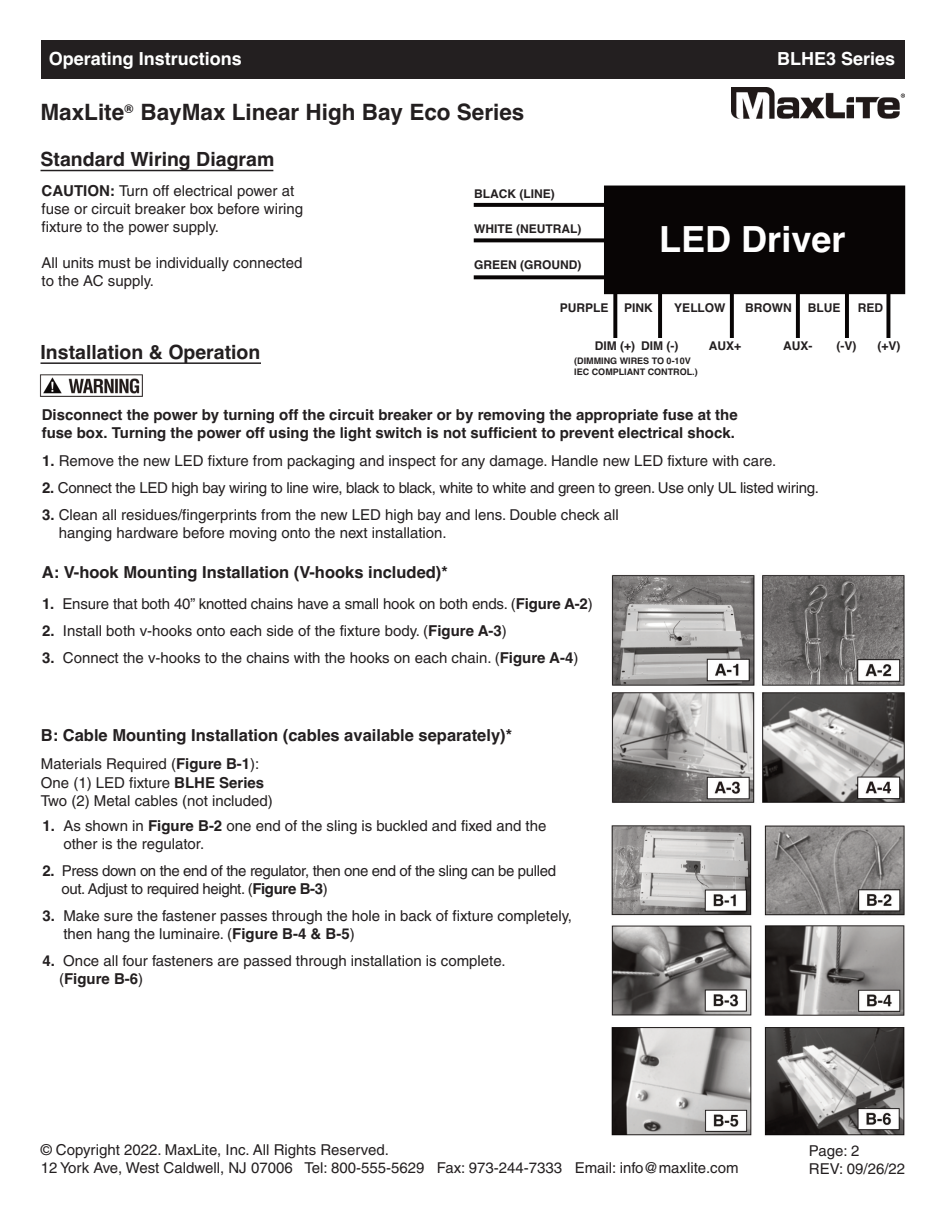
<style>
.page{position:relative;width:945px;height:1215px;background:#fff}
.page>*{position:absolute;margin:0;border:0;box-sizing:border-box;transform-origin:0 0}
.t1{font:700 36px "Helvetica";color:#fff}
.t2{font:700 22.5px "Helvetica";color:#231f20}
.t3{font:700 19.5px "Helvetica";color:#231f20}
.t4{font:700 18px "Helvetica";color:#fff}
.t5{font:700 16.5px "Helvetica";color:#231f20}
.t6{font:15px/18px "Helvetica";color:#231f20}
.t7{font:700 15px/18px "Helvetica";color:#231f20}
.t8{font:15px/18px "Helvetica";letter-spacing:-.025em;color:#231f20}
.t9{font:15px "Helvetica";letter-spacing:-.02em;color:#231f20}
.t10{font:700 12px "Helvetica";color:#231f20}
.t11{font:700 9px/10.8px "Helvetica";color:#231f20}
.s1{font-weight:700}
</style>
<div class="page">
<hr style="left:41px;top:362px;width:220px;height:2px;background:#231f20">
<img style="left:40px;top:374px;width:103px;height:23px">
<img style="left:611px;top:574px;width:294px;height:229px">
<img style="left:611px;top:825px;width:294px;height:311px">
<div style="left:41px;top:40px;width:864px;height:39px;background:#231f20"></div>
<img style="left:732px;top:87px;width:173px;height:32px">
<hr style="left:41px;top:170px;width:232px;height:1px;background:#231f20">
<img style="left:473px;top:185px;width:433px;height:153px">
<p class="t4" style="left:49px;top:49px;width:195px">Operating Instructions</p>
<p class="t4" style="left:777px;top:49px;width:120px">BLHE3 Series</p>
<h2 class="t2" style="left:40px;top:99px;width:485px">MaxLite BayMax Linear High Bay Eco Series</h2>
<p class="t10" style="left:125px;top:102px;width:10px">®</p>
<h3 class="t3" style="left:40px;top:148px;width:235px">Standard Wiring Diagram</h3>
<p class="t6" style="left:42px;top:183px;width:263px"><span class="s1">CAUTION:</span> Turn off electrical power at fuse or circuit breaker box before wiring fixture to the power supply.</p>
<p class="t6" style="left:42px;top:255px;width:262px">All units must be individually connected to the AC supply.</p>
<p class="t10" style="left:474px;top:186px;width:82px">BLACK (LINE)</p>
<p class="t10" style="left:474px;top:221px;width:109px">WHITE (NEUTRAL)</p>
<p class="t10" style="left:474px;top:258px;width:109px">GREEN (GROUND)</p>
<h1 class="t1" style="left:659px;top:218px;width:188px">LED Driver</h1>
<h3 class="t3" style="left:40px;top:341px;width:221px">Installation &amp; Operation</h3>
<p class="t10" style="left:674px;top:301px;width:53px">YELLOW</p>
<p class="t10" style="left:745px;top:301px;width:48px">BROWN</p>
<p class="t10" style="left:709px;top:339px;width:34px">AUX+</p>
<p class="t10" style="left:783px;top:339px;width:31px">AUX-</p>
<p class="t10" style="left:560px;top:301px;width:50px">PURPLE</p>
<p class="t10" style="left:624px;top:301px;width:30px">PINK</p>
<p class="t10" style="left:808px;top:301px;width:34px">BLUE</p>
<p class="t10" style="left:858px;top:301px;width:27px">RED</p>
<p class="t10" style="left:595px;top:339px;width:85px">DIM (+) DIM (-)</p>
<p class="t10" style="left:837px;top:339px;width:21px">(-V)</p>
<p class="t10" style="left:877px;top:339px;width:25px">(+V)</p>
<p class="t11" style="left:574px;top:356px;width:125px">(DIMMING WIRES TO 0-10V<br>IEC COMPLIANT CONTROL.)</p>
<p class="t7" style="left:42px;top:405px;width:697px">Disconnect the power by turning off the circuit breaker or by removing the appropriate fuse at the fuse box. Turning the power off using the light switch is not sufficient to prevent electrical shock.</p>
<p class="t6" style="left:42px;top:453px;width:736px"><span class="s1">1.</span> Remove the new LED fixture from packaging and inspect for any damage. Handle new LED fixture with care.</p>
<p class="t9" style="left:42px;top:482px;width:778px"><span class="s1">2.</span> Connect the LED high bay wiring to line wire, black to black, white to white and green to green. Use only UL listed wiring.</p>
<p class="t6" style="left:59px;top:507px;width:562px;text-indent:-17px"><span class="s1">3.</span> Clean all residues/fingerprints from the new LED high bay and lens. Double check all hanging hardware before moving onto the next installation.</p>
<p class="t5" style="left:42px;top:563px;width:408px">A: V-hook Mounting Installation (V-hooks included)*</p>
<p class="t6" style="left:42px;top:596px;width:552px"><span class="s1">1.</span> Ensure that both 40” knotted chains have a small hook on both ends. (<span class="s1">Figure A-2</span>)</p>
<p class="t6" style="left:42px;top:623px;width:466px"><span class="s1">2.</span> Install both v-hooks onto each side of the fixture body. (<span class="s1">Figure A-3</span>)</p>
<p class="t6" style="left:42px;top:650px;width:538px"><span class="s1">3.</span> Connect the v-hooks to the chains with the hooks on each chain. (<span class="s1">Figure A-4</span>)</p>
<p class="t5" style="left:41px;top:726px;width:473px">B: Cable Mounting Installation (cables available separately)*</p>
<p class="t6" style="left:41px;top:756px;width:233px">Materials Required (<span class="s1">Figure B-1</span>):<br>One (1) LED fixture <span class="s1">BLHE Series<br></span>Two (2) Metal cables (not included)</p>
<p class="t6" style="left:63px;top:818px;width:485px;text-indent:-21px"><span class="s1">1.</span> As shown in <span class="s1">Figure B-2</span> one end of the sling is buckled and fixed and the other is the regulator.</p>
<p class="t8" style="left:61px;top:863px;width:496px;text-indent:-19px"><span class="s1">2.</span> Press down on the end of the regulator, then one end of the sling can be pulled out. Adjust to required height. (<span class="s1">Figure B-3</span>)</p>
<p class="t6" style="left:63px;top:908px;width:510px;text-indent:-21px"><span class="s1">3.</span> Make sure the fastener passes through the hole in back of fixture completely, then hang the luminaire. (<span class="s1">Figure B-4 &amp; B-5</span>)</p>
<p class="t6" style="left:59px;top:953px;width:448px;text-indent:-17px"><span class="s1">4.</span> Once all four fasteners are passed through installation is complete. (<span class="s1">Figure B-6</span>)</p>
<p class="t6" style="left:41px;top:1142px;width:699px">© Copyright 2022. MaxLite, Inc. All Rights Reserved.<br>12 York Ave, West Caldwell, NJ 07006 Tel: 800-555-5629 Fax: 973-244-7333 Email: info@maxlite.com</p>
<p class="t6" style="left:809px;top:1143px;width:98px">Page: 2<br>REV: 09/26/22</p>
</div>
